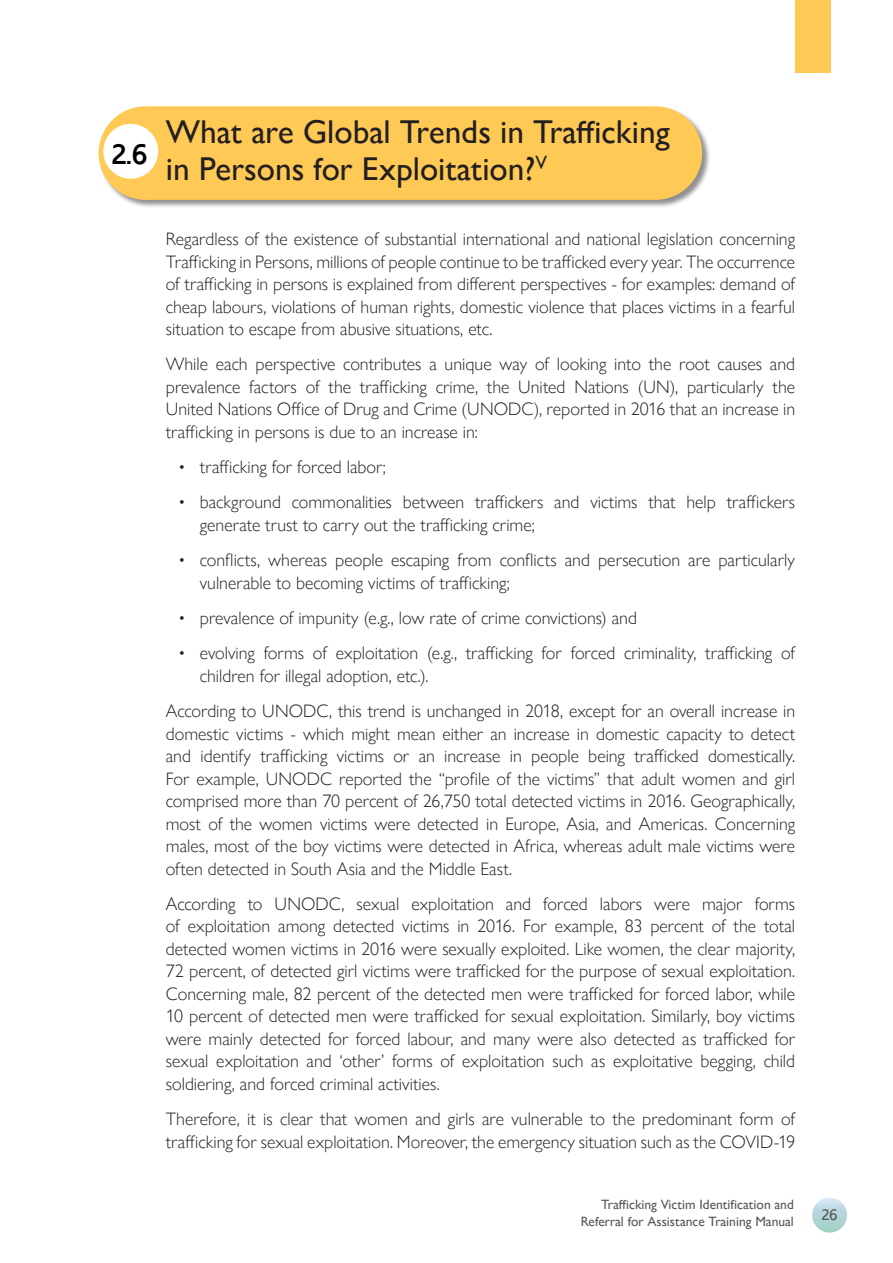
<style>
.page{position:relative;width:893px;height:1263px;background:#fff}
.page>*{position:absolute;margin:0;border:0;box-sizing:border-box;transform-origin:0 0}
.t1{font:700 39px "Thai Sans Neue";color:#000}
.t2{font:500 33px/37.5px "Gill Sans Nova";color:#231f20}
.t3{font:600 21px "Thai Sans Neue";color:#57585a}
.t4{font:300 18px/22.5px "Gill Sans Nova";color:#231f20;text-align:justify}
.t5{font:500 13.5px/16.5px "Gill Sans Nova";color:#57585a;text-align:right}
</style>
<div class="page">
<div style="left:812px;top:1198px;width:35px;height:34px;background:linear-gradient(to bottom,#d3e2f6,#9ccec3);border-radius:50%"></div>
<div style="left:98px;top:106px;width:613px;height:102px;background:#231f20;opacity:.5"></div>
<div style="left:99px;top:106px;width:603px;height:94px;background:#feca55;border-radius:47px"></div>
<div style="left:103px;top:124px;width:55px;height:55px;background:#fff;border-radius:50%"></div>
<div style="left:795px;top:0;width:36px;height:72px;background:#feca55"></div>
<p class="t1" style="left:112px;top:129px;width:37px">2.6</p>
<p class="t2" style="left:166px;top:112px;width:505px">What are Global Trends in Trafficking in Persons for Exploitation?<sup>V</sup></p>
<p class="t4" style="left:166px;top:228px;width:631px">Regardless of the existence of substantial international and national legislation concerning Trafficking in Persons, millions of people continue to be trafficked every year. The occurrence of trafficking in persons is explained from different perspectives - for examples: demand of cheap labours, violations of human rights, domestic violence that places victims in a fearful situation to escape from abusive situations, etc.</p>
<p class="t4" style="left:166px;top:353px;width:631px">While each perspective contributes a unique way of looking into the root causes and prevalence factors of the trafficking crime, the United Nations (UN), particularly the United Nations Office of Drug and Crime (UNODC), reported in 2016 that an increase in trafficking in persons is due to an increase in:</p>
<p class="t4" style="left:179px;top:456px;width:209px">• trafficking for forced labor;</p>
<p class="t4" style="left:200px;top:491px;width:597px;text-indent:-21px">• background commonalities between traffickers and victims that help traffickers generate trust to carry out the trafficking crime;</p>
<p class="t4" style="left:200px;top:549px;width:597px;text-indent:-21px">• conflicts, whereas people escaping from conflicts and persecution are particularly vulnerable to becoming victims of trafficking;</p>
<p class="t4" style="left:179px;top:606px;width:460px">• prevalence of impunity (e.g., low rate of crime convictions) and</p>
<p class="t4" style="left:200px;top:642px;width:597px;text-indent:-21px">• evolving forms of exploitation (e.g., trafficking for forced criminality, trafficking of children for illegal adoption, etc.).</p>
<p class="t4" style="left:166px;top:699px;width:631px">According to UNODC, this trend is unchanged in 2018, except for an overall increase in domestic victims - which might mean either an increase in domestic capacity to detect and identify trafficking victims or an increase in people being trafficked domestically.<br>For example, UNODC reported the “profile of the victims” that adult women and girl comprised more than 70 percent of 26,750 total detected victims in 2016. Geographically, most of the women victims were detected in Europe, Asia, and Americas. Concerning males, most of the boy victims were detected in Africa, whereas adult male victims were often detected in South Asia and the Middle East.</p>
<p class="t4" style="left:166px;top:892px;width:631px">According to UNODC, sexual exploitation and forced labors were major forms of exploitation among detected victims in 2016. For example, 83 percent of the total detected women victims in 2016 were sexually exploited. Like women, the clear majority, 72 percent, of detected girl victims were trafficked for the purpose of sexual exploitation.<br>Concerning male, 82 percent of the detected men were trafficked for forced labor, while 10 percent of detected men were trafficked for sexual exploitation. Similarly, boy victims were mainly detected for forced labour, and many were also detected as trafficked for sexual exploitation and ‘other’ forms of exploitation such as exploitative begging, child soldiering, and forced criminal activities.</p>
<p class="t4" style="left:166px;top:1107px;width:631px">Therefore, it is clear that women and girls are vulnerable to the predominant form of trafficking for sexual exploitation. Moreover, the emergency situation such as the COVID-19</p>
<p class="t5" style="left:581px;top:1196px;width:215px">Trafficking Victim Identification and<br>Referral for Assistance Training Manual</p>
<p class="t3" style="left:822px;top:1201px;width:17px">26</p>
</div>
